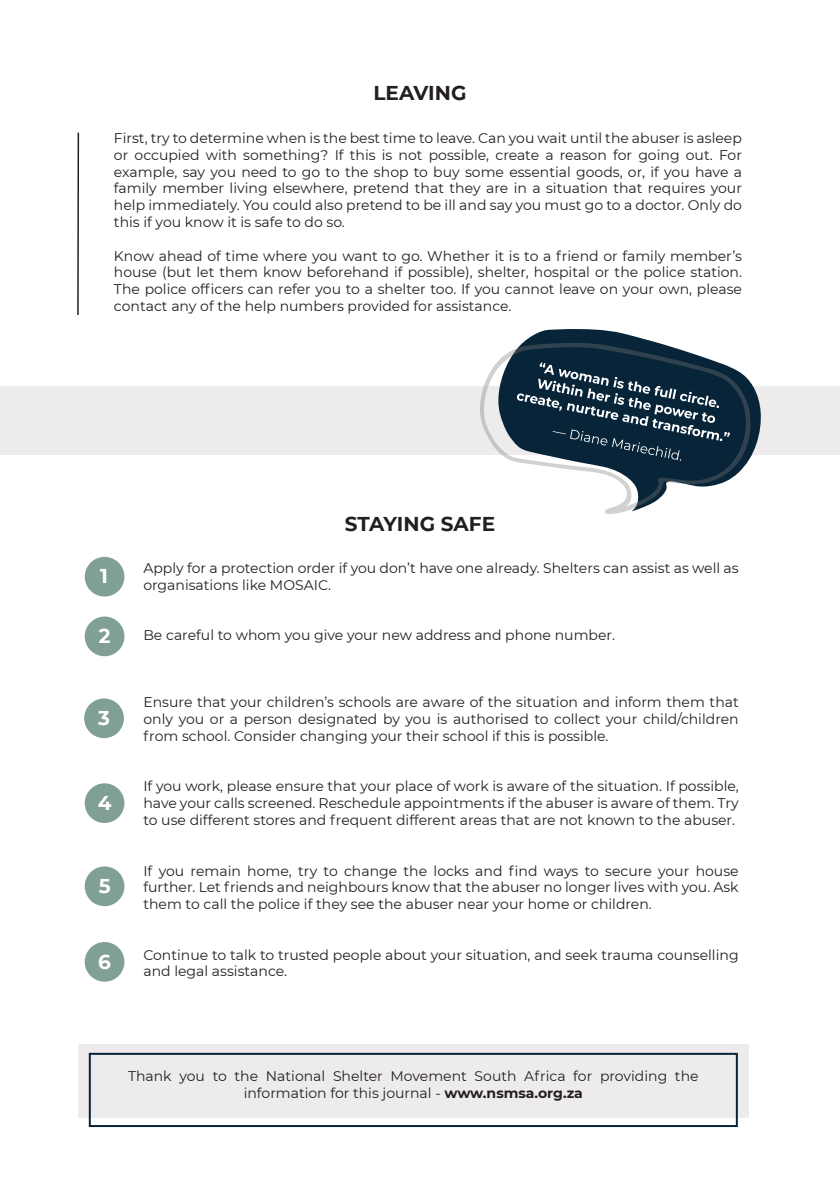
<style>
.page{position:relative;width:840px;height:1191px;background:#fff}
.page>*{position:absolute;margin:0;border:0;box-sizing:border-box;transform-origin:0 0}
.t1{font:700 20px "Montserrat";color:#231f20}
.t2{font:700 20px "Montserrat";color:#fff}
.t3{font:14px/16.8px "Montserrat";color:#231f20;text-align:justify}
.s1{font-weight:700}
</style>
<div class="page">
<div style="left:0;top:386px;width:839px;height:68px;background:#edebeb"></div>
<hr style="left:77px;top:133px;width:2px;height:182px;background:#231f20">
<svg style="left:522px;top:329px;width:239px;height:129px"></svg>
<svg style="left:479px;top:343px;width:271px;height:171px"></svg>
<div style="left:78px;top:1044px;width:670px;height:74px;background:#edebeb"></div>
<div style="left:89px;top:1052px;width:648px;height:75px;border:2px solid #082438"></div>
<div style="left:85px;top:557px;width:39px;height:39px;background:#81a094;border-radius:50%"></div>
<div style="left:85px;top:616px;width:39px;height:40px;background:#81a094;border-radius:50%"></div>
<div style="left:84px;top:698px;width:40px;height:40px;background:#81a094;border-radius:50%"></div>
<div style="left:85px;top:783px;width:39px;height:40px;background:#81a094;border-radius:50%"></div>
<div style="left:85px;top:866px;width:39px;height:40px;background:#81a094;border-radius:50%"></div>
<div style="left:85px;top:942px;width:39px;height:39px;background:#81a094;border-radius:50%"></div>
<svg style="left:516px;top:362px;width:213px;height:99px;background:#294152"></svg>
<h1 class="t1" style="left:373px;top:79px;width:94px">LEAVING</h1>
<p class="t3" style="left:114px;top:129px;width:629px">First, try to determine when is the best time to leave. Can you wait until the abuser is asleep or occupied with something? If this is not possible, create a reason for going out. For example, say you need to go to the shop to buy some essential goods, or, if you have a family member living elsewhere, pretend that they are in a situation that requires your help immediately. You could also pretend to be ill and say you must go to a doctor. Only do this if you know it is safe to do so.</p>
<p class="t3" style="left:114px;top:247px;width:629px">Know ahead of time where you want to go. Whether it is to a friend or family member’s house (but let them know beforehand if possible), shelter, hospital or the police station.<br>The police officers can refer you to a shelter too. If you cannot leave on your own, please contact any of the help numbers provided for assistance.</p>
<h1 class="t2" style="left:100px;top:562px;width:9px">1</h1>
<h1 class="t2" style="left:99px;top:621px;width:13px">2</h1>
<h1 class="t2" style="left:98px;top:703px;width:13px">3</h1>
<h1 class="t2" style="left:98px;top:788px;width:15px">4</h1>
<h1 class="t2" style="left:99px;top:871px;width:13px">5</h1>
<h1 class="t2" style="left:98px;top:947px;width:14px">6</h1>
<h1 class="t1" style="left:344px;top:509px;width:152px">STAYING SAFE</h1>
<p class="t3" style="left:143px;top:559px;width:596px">Apply for a protection order if you don’t have one already. Shelters can assist as well as organisations like MOSAIC.</p>
<p class="t3" style="left:143px;top:626px;width:473px">Be careful to whom you give your new address and phone number.</p>
<p class="t3" style="left:143px;top:693px;width:596px">Ensure that your children’s schools are aware of the situation and inform them that only you or a person designated by you is authorised to collect your child/children from school. Consider changing your their school if this is possible.</p>
<p class="t3" style="left:143px;top:777px;width:596px">If you work, please ensure that your place of work is aware of the situation. If possible, have your calls screened. Reschedule appointments if the abuser is aware of them. Try to use different stores and frequent different areas that are not known to the abuser.</p>
<p class="t3" style="left:143px;top:861px;width:596px">If you remain home, try to change the locks and find ways to secure your house further. Let friends and neighbours know that the abuser no longer lives with you. Ask them to call the police if they see the abuser near your home or children.</p>
<p class="t3" style="left:143px;top:945px;width:596px">Continue to talk to trusted people about your situation, and seek trauma counselling and legal assistance.</p>
<p class="t3" style="left:128px;top:1067px;width:571px;text-align:center">Thank you to the National Shelter Movement South Africa for providing the information for this journal - <span class="s1">www.nsmsa.org.za</span></p>
</div>
